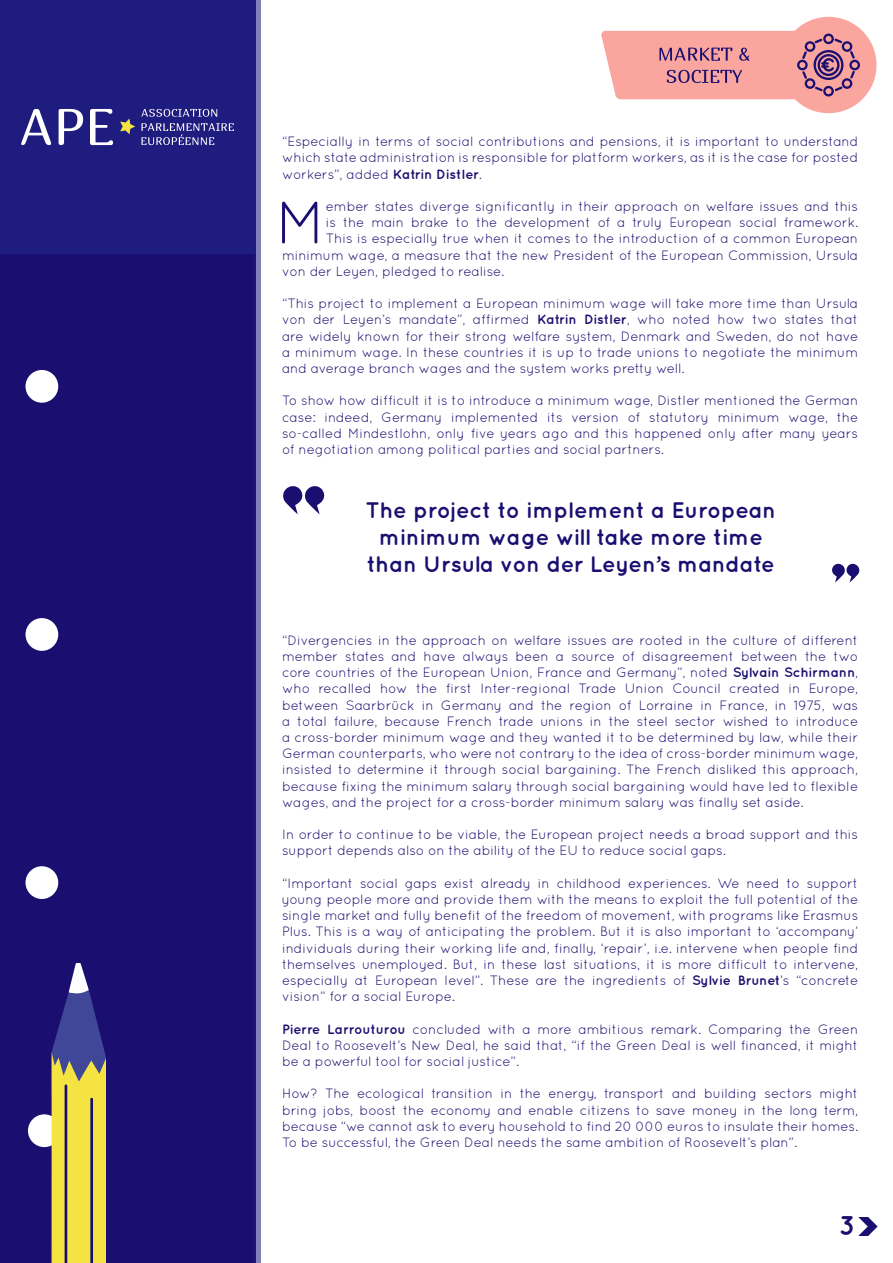
<style>
.page{position:relative;width:893px;height:1263px;background:#fff}
.page>*{position:absolute;margin:0;border:0;box-sizing:border-box;transform-origin:0 0}
.Début_de_paragraphe{font:60px "Quicksand";color:#1a0f70}
.t1{font:700 27px "Quicksand";color:#1a0f70}
.citation{font:700 22.5px/27px "Quicksand";letter-spacing:-.01em;color:#1a0f70;text-align:center}
.Corps_de_texte_norma{font:13.5px/16.2px "Quicksand";letter-spacing:-.01em;color:#1a0f70;text-align:justify}
.Début_de_paragraphe-2{font:13.5px "Quicksand";letter-spacing:-.01em;color:#1a0f70}
.s1{font-weight:700}
</style>
<div class="page">
<svg style="left:858px;top:1217px;width:20px;height:19px"></svg>
<div style="left:0;top:0;width:255px;height:254px;background:#1f1c80"></div>
<div style="left:0;top:254px;width:255px;height:1009px;background:#1a0f70"></div>
<svg style="left:141px;top:109px;width:76px;height:8px"></svg>
<svg style="left:141px;top:123px;width:93px;height:22px"></svg>
<svg style="left:21px;top:109px;width:30px;height:36px"></svg>
<svg style="left:59px;top:109px;width:24px;height:36px"></svg>
<svg style="left:120px;top:119px;width:15px;height:15px"></svg>
<svg style="left:90px;top:109px;width:23px;height:36px"></svg>
<svg style="left:255px;top:0;width:6px;height:1263px;background:#716ead"></svg>
<div style="left:26px;top:370px;width:32px;height:33px;background:#fff;border-radius:50%"></div>
<div style="left:26px;top:866px;width:32px;height:33px;background:#fff;border-radius:50%"></div>
<div style="left:26px;top:618px;width:32px;height:33px;background:#fff;border-radius:50%"></div>
<div style="left:28px;top:1114px;width:33px;height:33px;background:#fff;border-radius:50%"></div>
<svg style="left:52px;top:963px;width:53px;height:300px;background:#ada25f"></svg>
<hr style="left:65px;top:1086px;width:2px;height:177px;background:#1a0f70">
<hr style="left:90px;top:1099px;width:3px;height:164px;background:#1a0f70">
<div style="left:780px;top:17px;width:96px;height:96px;background:#faa69e;border-radius:50%"></div>
<svg style="left:601px;top:31px;width:259px;height:68px"></svg>
<svg style="left:283px;top:486px;width:42px;height:28px"></svg>
<svg style="left:832px;top:563px;width:28px;height:20px"></svg>
<p class="Corps_de_texte_norma" style="left:282px;top:133px;width:578px">“Especially in terms of social contributions and pensions, it is important to understand which state administration is responsible for platform workers, as it is the case for posted workers”, added <span class="s1">Katrin Distler</span>.</p>
<p class="Début_de_paragraphe" style="left:276px;top:188px;width:52px">M</p>
<p class="Début_de_paragraphe-2" style="left:326px;top:199px;width:534px">ember states diverge significantly in their approach on welfare issues and this</p>
<p class="Début_de_paragraphe-2" style="left:326px;top:215px;width:534px">is the main brake to the development of a truly European social framework.</p>
<p class="Début_de_paragraphe-2" style="left:326px;top:231px;width:534px">This is especially true when it comes to the introduction of a common European</p>
<p class="Début_de_paragraphe-2" style="left:282px;top:247px;width:578px">minimum wage, a measure that the new President of the European Commission, Ursula</p>
<p class="Début_de_paragraphe-2" style="left:282px;top:263px;width:224px">von der Leyen, pledged to realise.</p>
<p class="Corps_de_texte_norma" style="left:282px;top:295px;width:578px">“This project to implement a European minimum wage will take more time than Ursula von der Leyen’s mandate”, affirmed <span class="s1">Katrin Distler</span>, who noted how two states that are widely known for their strong welfare system, Denmark and Sweden, do not have a minimum wage. In these countries it is up to trade unions to negotiate the minimum and average branch wages and the system works pretty well.</p>
<p class="Corps_de_texte_norma" style="left:282px;top:392px;width:578px">To show how difficult it is to introduce a minimum wage, Distler mentioned the German case: indeed, Germany implemented its version of statutory minimum wage, the so-called Mindestlohn, only five years ago and this happened only after many years of negotiation among political parties and social partners.</p>
<p class="citation" style="left:366px;top:495px;width:412px">The project to implement a European minimum wage will take more time</p>
<p class="citation" style="left:367px;top:549px;width:410px">than Ursula von der Leyen’s mandate</p>
<p class="Corps_de_texte_norma" style="left:282px;top:632px;width:578px">“Divergencies in the approach on welfare issues are rooted in the culture of different member states and have always been a source of disagreement between the two core countries of the European Union, France and Germany”, noted <span class="s1">Sylvain Schirmann</span>, who recalled how the first Inter-regional Trade Union Council created in Europe, between Saarbrück in Germany and the region of Lorraine in France, in 1975, was a total failure, because French trade unions in the steel sector wished to introduce a cross-border minimum wage and they wanted it to be determined by law, while their German counterparts, who were not contrary to the idea of cross-border minimum wage, insisted to determine it through social bargaining. The French disliked this approach, because fixing the minimum salary through social bargaining would have led to flexible wages, and the project for a cross-border minimum salary was finally set aside.</p>
<p class="Corps_de_texte_norma" style="left:282px;top:826px;width:578px">In order to continue to be viable, the European project needs a broad support and this support depends also on the ability of the EU to reduce social gaps.</p>
<p class="Corps_de_texte_norma" style="left:282px;top:875px;width:578px">“Important social gaps exist already in childhood experiences. We need to support young people more and provide them with the means to exploit the full potential of the single market and fully benefit of the freedom of movement, with programs like Erasmus Plus. This is a way of anticipating the problem. But it is also important to ‘accompany’ individuals during their working life and, finally, ‘repair’, i.e. intervene when people find themselves unemployed. But, in these last situations, it is more difficult to intervene, especially at European level”. These are the ingredients of <span class="s1">Sylvie Brunet</span>’s “concrete vision” for a social Europe.</p>
<p class="Corps_de_texte_norma" style="left:282px;top:1020px;width:578px"><span class="s1">Pierre Larrouturou</span> concluded with a more ambitious remark. Comparing the Green Deal to Roosevelt’s New Deal, he said that, “if the Green Deal is well financed, it might be a powerful tool for social justice”.</p>
<p class="Corps_de_texte_norma" style="left:282px;top:1085px;width:578px">How? The ecological transition in the energy, transport and building sectors might bring jobs, boost the economy and enable citizens to save money in the long term, because “we cannot ask to every household to find 20 000 euros to insulate their homes.<br>To be successful, the Green Deal needs the same ambition of Roosevelt’s plan”.</p>
<p class="t1" style="left:839px;top:1209px;width:18px">3</p>
</div>
